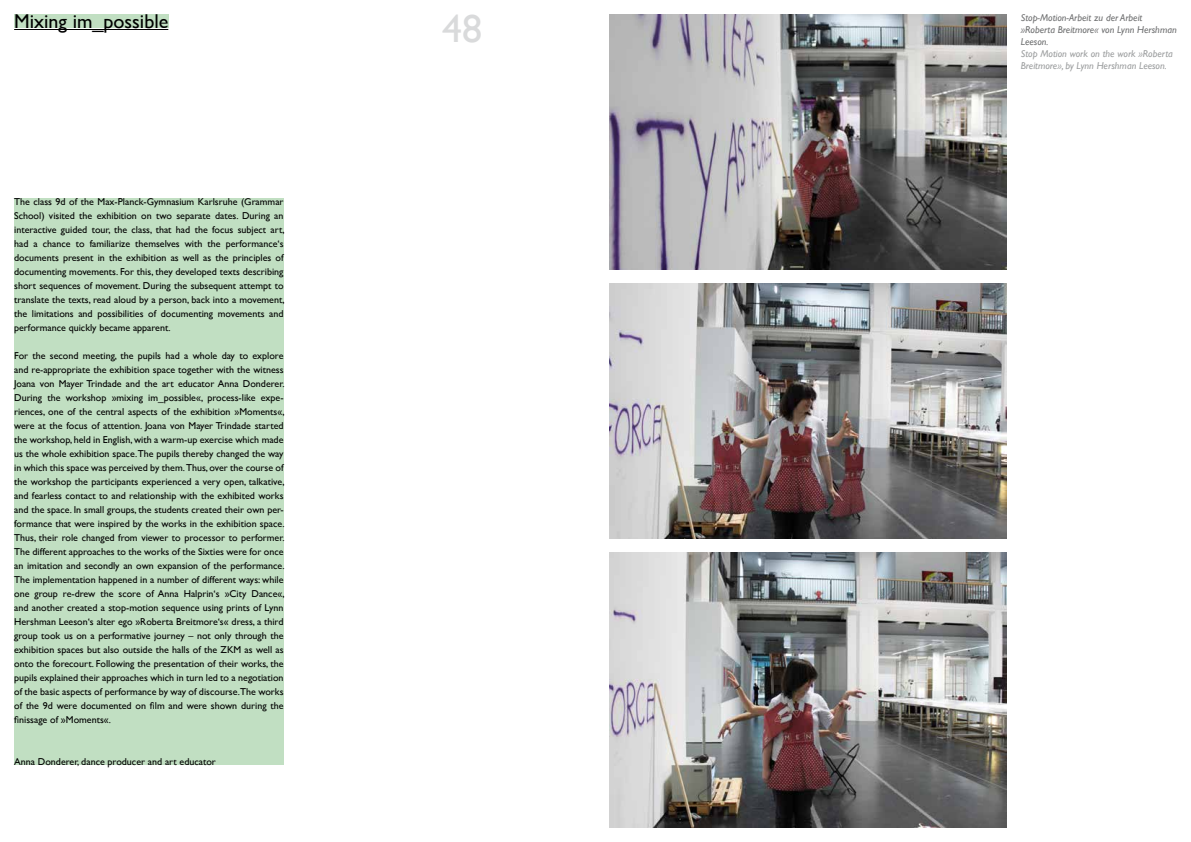
<style>
.page{position:relative;width:1191px;height:842px;background:#fff}
.page>*{position:absolute;margin:0;border:0;box-sizing:border-box;transform-origin:0 0}
.t1{font:40px "Gill Sans";color:#d9dadb}
.t2{font:20px "Gill Sans";color:#000}
.t3{font:10px/14px "Gill Sans";color:#000;text-align:justify}
.t4{font:italic 10px/12px "Gill Sans";color:#707172}
.t5{font:italic 10px/12px "Gill Sans";color:#9c9e9f}
</style>
<div class="page">
<img style="left:609px;top:283px;width:397px;height:256px">
<img style="left:609px;top:553px;width:397px;height:275px">
<img style="left:609px;top:14px;width:397px;height:255px">
<div style="left:14px;top:14px;width:154px;height:14px;background:#c1dfc2"></div>
<hr style="left:14px;top:29px;width:154px;height:1px;background:#000">
<div style="left:14px;top:198px;width:269px;height:567px;background:#c1dfc2"></div>
<h2 class="t2" style="left:14px;top:9px;width:156px">Mixing im_possible</h2>
<p class="t3" style="left:14px;top:195px;width:272px">The class 9d of the Max-Planck-Gymnasium Karlsruhe (Grammar School) visited the exhibition on two separate dates. During an interactive guided tour, the class, that had the focus subject art, had a chance to familiarize themselves with the performance‘s documents present in the exhibition as well as the principles of documenting movements. For this, they developed texts describing short sequences of movement. During the subsequent attempt to translate the texts, read aloud by a person, back into a movement, the limitations and possibilities of documenting movements and performance quickly became apparent.</p>
<p class="t3" style="left:14px;top:349px;width:272px">For the second meeting, the pupils had a whole day to explore and re-appropriate the exhibition space together with the witness Joana von Mayer Trindade and the art educator Anna Donderer.<br>During the workshop »mixing im_possible«, process-like expe&shy;riences, one of the central aspects of the exhibition »Moments«, were at the focus of attention. Joana von Mayer Trindade started the workshop, held in English, with a warm-up exercise which made us the whole exhibition space. The pupils thereby changed the way in which this space was perceived by them. Thus, over the course of the workshop the participants experienced a very open, talkative, and fearless contact to and relationship with the exhibited works and the space. In small groups, the students created their own per&shy;formance that were inspired by the works in the exhibition space.<br>Thus, their role changed from viewer to processor to performer.<br>The different approaches to the works of the Sixties were for once an imitation and secondly an own expansion of the performance.<br>The implementation happened in a number of different ways: while one group re-drew the score of Anna Halprin‘s »City Dance«, and another created a stop-motion sequence using prints of Lynn Hershman Leeson‘s alter ego »Roberta Breitmore‘s« dress, a third group took us on a performative journey – not only through the exhibition spaces but also outside the halls of the ZKM as well as onto the forecourt. Following the presentation of their works, the pupils explained their approaches which in turn led to a negotiation of the basic aspects of performance by way of discourse.The works of the 9d were documented on film and were shown during the finissage of »Moments«.</p>
<p class="t3" style="left:14px;top:755px;width:203px">Anna Donderer, dance producer and art educator</p>
<h1 class="t1" style="left:442px;top:5px;width:41px">48</h1>
<p class="t4" style="left:1020px;top:12px;width:157px">Stop-Motion-Arbeit zu der Arbeit »Roberta Breitmore« von Lynn Hershman<br>Leeson.</p>
<p class="t5" style="left:1020px;top:48px;width:153px">Stop Motion work on the work »Roberta<br>Breitmore», by Lynn Hershman Leeson.</p>
</div>
